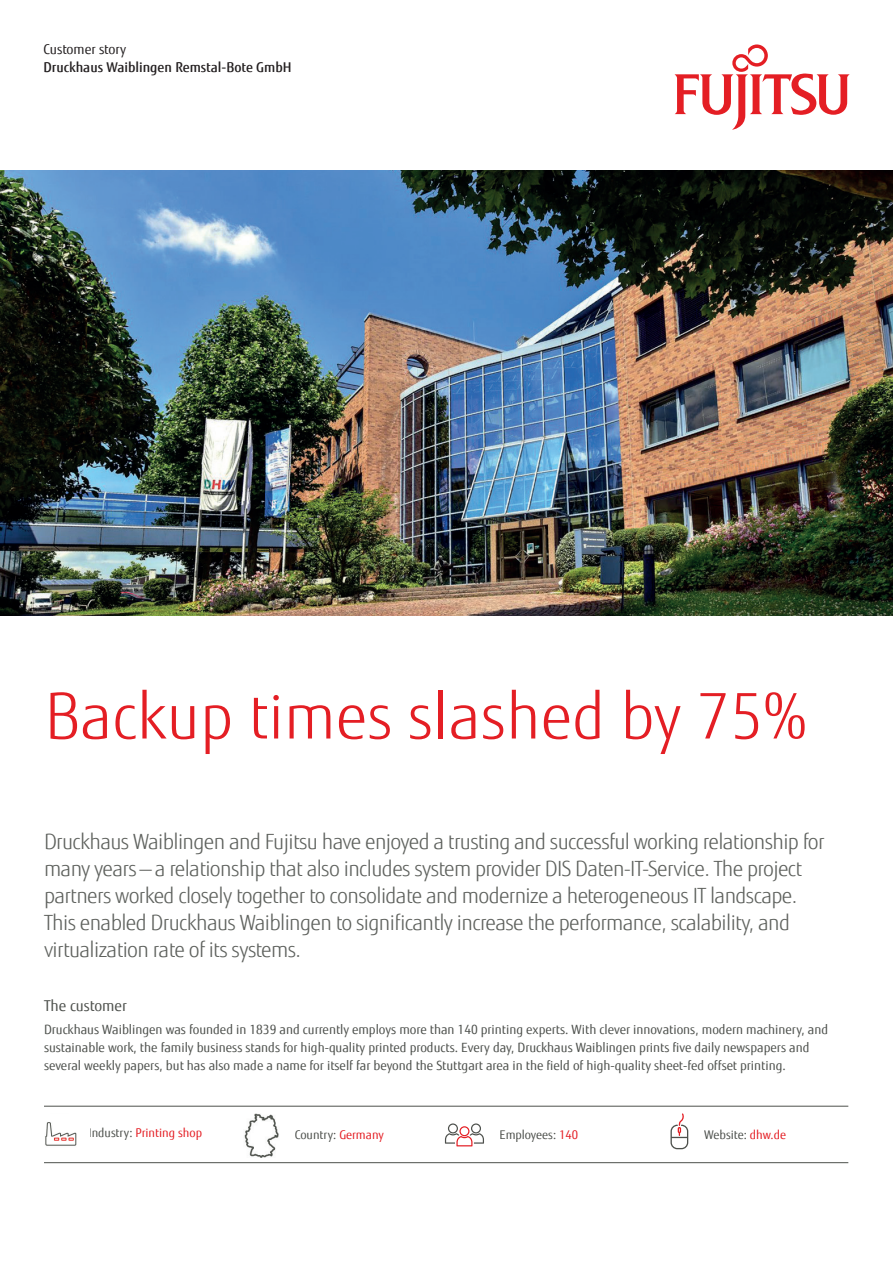
<style>
.page{position:relative;width:893px;height:1263px;background:#fff}
.page>*{position:absolute;margin:0;border:0;box-sizing:border-box;transform-origin:0 0}
.t1{font:300 63px "Fujitsu Sans";color:#e41e24}
.t2{font:300 21px/27px "Fujitsu Sans";letter-spacing:-.03em;color:#5e615d}
.t3{font:15px "Fujitsu Sans";color:#4d504c}
.t4{font:500 13.5px "Fujitsu Sans";color:#231f20}
.t5{font:13.5px "Fujitsu Sans";color:#231f20}
.t6{font:12.75px/18px "Fujitsu Sans";color:#4d504c}
.t7{font:12px "Fujitsu Sans";color:#4d504c}
.t8{font:12px "Fujitsu Sans";color:#e41e24}
.s1{color:#4d504c}
.s2{color:#e41e24}
</style>
<div class="page">
<svg style="left:674px;top:44px;width:176px;height:86px"></svg>
<hr style="left:44px;top:1162px;width:804px;height:1px;background:#4d504c">
<hr style="left:44px;top:1106px;width:804px;height:1px;background:#4d504c">
<img style="left:45px;top:1122px;width:32px;height:24px">
<img style="left:244px;top:1113px;width:35px;height:45px">
<svg style="left:445px;top:1123px;width:39px;height:23px"></svg>
<div style="left:670px;top:1124px;width:18px;height:25px;border:1px solid #4d504c;border-radius:6px"></div>
<svg style="left:671px;top:1113px;width:17px;height:25px"></svg>
<img style="left:0;top:170px;width:893px;height:445px">
<p class="t5" style="left:44px;top:41px;width:84px">Customer story</p>
<p class="t4" style="left:44px;top:59px;width:250px">Druckhaus Waiblingen Remstal-Bote GmbH</p>
<h1 class="t1" style="left:45px;top:678px;width:764px">Backup times slashed by 75%</h1>
<p class="t2" style="left:44px;top:828px;width:782px">Druckhaus Waiblingen and Fujitsu have enjoyed a trusting and successful working relationship for many years — a relationship that also includes system provider DIS Daten-IT-Service. The project partners worked closely together to consolidate and modernize a heterogeneous IT landscape.<br>This enabled Druckhaus Waiblingen to significantly increase the performance, scalability, and virtualization rate of its systems.</p>
<p class="t3" style="left:44px;top:997px;width:84px">The customer</p>
<p class="t6" style="left:44px;top:1020px;width:786px">Druckhaus Waiblingen was founded in 1839 and currently employs more than 140 printing experts. With clever innovations, modern machinery, and sustainable work, the family business stands for high-quality printed products. Every day, Druckhaus Waiblingen prints five daily newspapers and several weekly papers, but has also made a name for itself far beyond the Stuttgart area in the field of high-quality sheet-fed offset printing.</p>
<p class="t8" style="left:88px;top:1125px;width:115px"><span class="s1">Industry:</span> Printing shop</p>
<p class="t7" style="left:295px;top:1127px;width:91px">Country: <span class="s2">Germany</span></p>
<p class="t7" style="left:500px;top:1127px;width:80px">Employees: <span class="s2">140</span></p>
<p class="t7" style="left:704px;top:1127px;width:83px">Website: <span class="s2">dhw.de</span></p>
</div>
